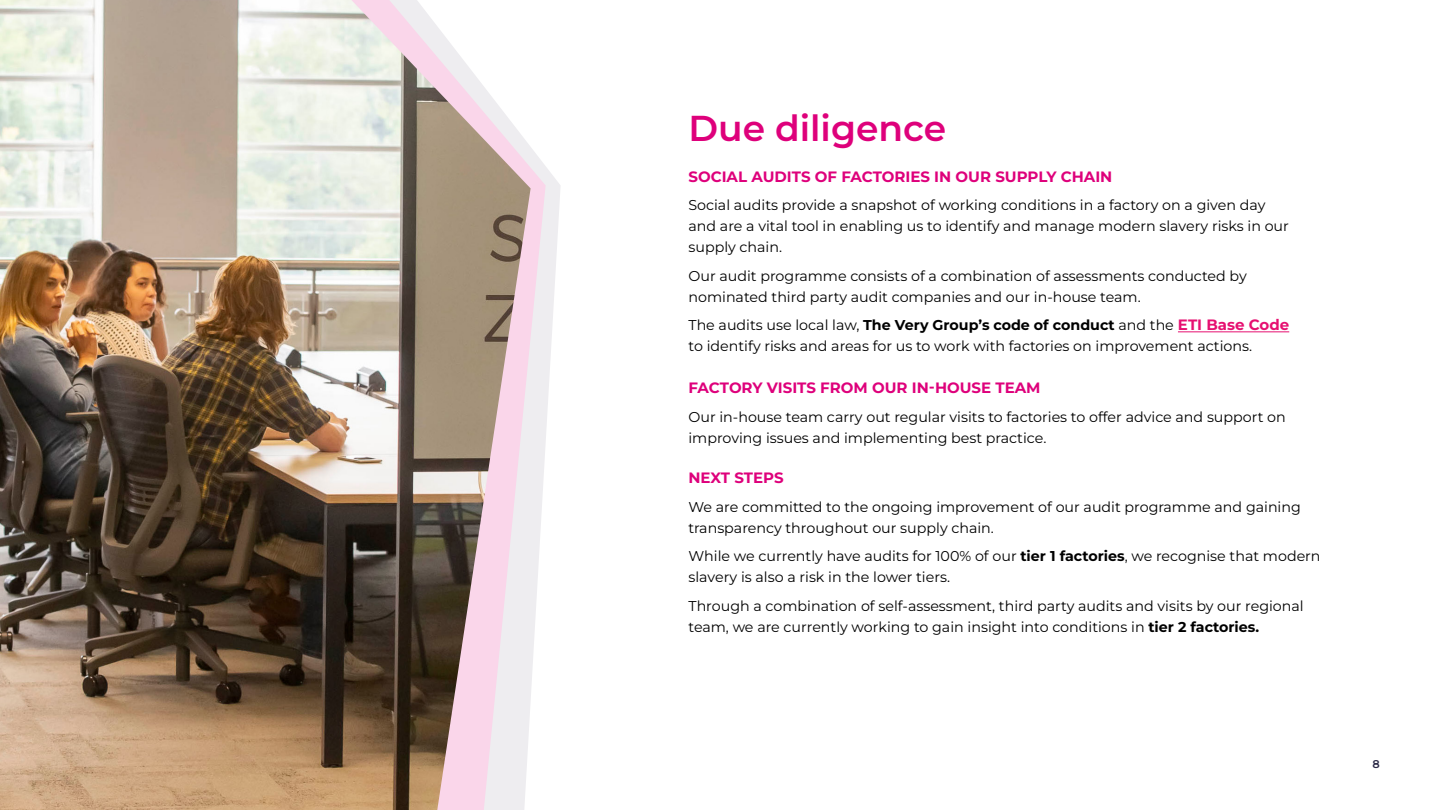
<style>
.page{position:relative;width:1440px;height:810px;background:#fff}
.page>*{position:absolute;margin:0;border:0;box-sizing:border-box;transform-origin:0 0}
.t1{font:600 36px "Montserrat";color:#de007b}
.t2{font:700 15px "Montserrat";color:#de007b}
.t3{font:14.25px/21px "Montserrat";color:#000}
.t4{font:600 11.25px "Montserrat";color:#2d2b48}
.s1{font-weight:700}
.s2{font-weight:700;font-size:15px;color:#e61071}
</style>
<div class="page">
<img style="left:0;top:0;width:351px;height:810px">
<svg style="left:351px;top:0;width:38px;height:810px"></svg>
<svg style="left:389px;top:0;width:28px;height:810px"></svg>
<svg style="left:417px;top:1px;width:144px;height:809px"></svg>
<hr style="left:1178px;top:331px;width:111px;height:1px;background:#e61071">
<h1 class="t1" style="left:688px;top:103px;width:259px">Due diligence</h1>
<p class="t2" style="left:688px;top:166px;width:425px">SOCIAL AUDITS OF FACTORIES IN OUR SUPPLY CHAIN</p>
<p class="t3" style="left:688px;top:194px;width:602px">Social audits provide a snapshot of working conditions in a factory on a given day and are a vital tool in enabling us to identify and manage modern slavery risks in our supply chain.</p>
<p class="t3" style="left:688px;top:265px;width:560px">Our audit programme consists of a combination of assessments conducted by nominated third party audit companies and our in-house team.</p>
<p class="t3" style="left:688px;top:314px;width:602px">The audits use local law, <span class="s1">The Very Group’s code of conduct</span> and the <span class="s2">ETI Base Code </span>to identify risks and areas for us to work with factories on improvement actions.</p>
<p class="t2" style="left:688px;top:377px;width:354px">FACTORY VISITS FROM OUR IN-HOUSE TEAM</p>
<p class="t3" style="left:688px;top:405px;width:599px">Our in-house team carry out regular visits to factories to offer advice and support on improving issues and implementing best practice.</p>
<p class="t2" style="left:688px;top:467px;width:97px">NEXT STEPS</p>
<p class="t3" style="left:688px;top:495px;width:614px">We are committed to the ongoing improvement of our audit programme and gaining transparency throughout our supply chain.</p>
<p class="t3" style="left:688px;top:545px;width:634px">While we currently have audits for 100% of our <span class="s1">tier 1 factories</span>, we recognise that modern slavery is also a risk in the lower tiers.</p>
<p class="t3" style="left:688px;top:594px;width:617px">Through a combination of self-assessment, third party audits and visits by our regional team, we are currently working to gain insight into conditions in <span class="s1">tier 2 factories.</span></p>
<p class="t4" style="left:1373px;top:756px;width:9px">8</p>
</div>
